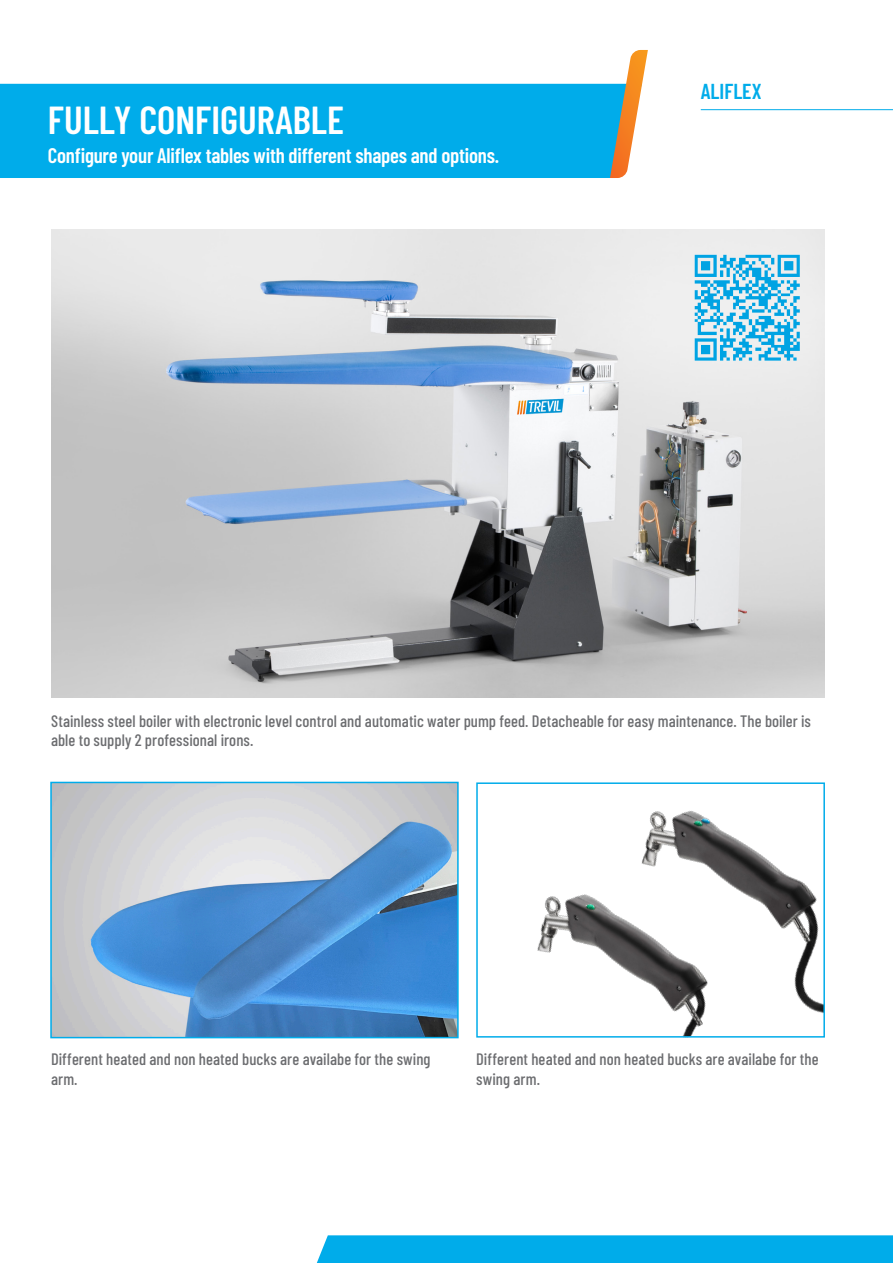
<style>
.page{position:relative;width:893px;height:1263px;background:#fff}
.page>*{position:absolute;margin:0;border:0;box-sizing:border-box;transform-origin:0 0}
.Testo_normale{font:600 39px "Barlow Condensed";color:#fff}
.Testo_nella_casella{font:600 21.6px "Barlow Condensed";color:#00acea}
.Testo_normale-2{font:600 21px "Barlow Condensed";letter-spacing:-.01em;color:#fff}
.Stile_di_paragrafo_4{font:500 16.5px/19.8px "Barlow Condensed";letter-spacing:.005em;color:#6c6d70}
</style>
<div class="page">
<hr style="left:701px;top:109px;width:192px;height:1px;background:#00acea">
<div style="left:0;top:84px;width:610px;height:94px;background:#00acea"></div>
<svg style="left:610px;top:50px;width:38px;height:128px"></svg>
<div style="left:317px;top:1235px;width:576px;height:28px;background:#00acea"></div>
<img style="left:53px;top:785px;width:403px;height:250px">
<div style="left:50px;top:782px;width:409px;height:256px;border:2px solid #00acea"></div>
<img style="left:489px;top:896px;width:242px;height:142px">
<img style="left:574px;top:811px;width:248px;height:223px">
<div style="left:476px;top:782px;width:349px;height:255px;border:2px solid #00acea"></div>
<img style="left:51px;top:230px;width:774px;height:467px">
<img style="left:682px;top:243px;width:130px;height:130px">
<p class="Testo_normale" style="left:48px;top:92px;width:298px">FULLY CONFIGURABLE</p>
<p class="Testo_normale-2" style="left:48px;top:140px;width:453px">Configure your Aliflex tables with different shapes and options.</p>
<p class="Testo_nella_casella" style="left:701px;top:76px;width:62px">ALIFLEX</p>
<p class="Stile_di_paragrafo_4" style="left:51px;top:710px;width:761px">Stainless steel boiler with electronic level control and automatic water pump feed. Detacheable for easy maintenance. The boiler is able to supply 2 professional irons.</p>
<p class="Stile_di_paragrafo_4" style="left:51px;top:1048px;width:381px">Different heated and non heated bucks are availabe for the swing arm.</p>
<p class="Stile_di_paragrafo_4" style="left:476px;top:1048px;width:344px">Different heated and non heated bucks are availabe for the swing arm.</p>
</div>
